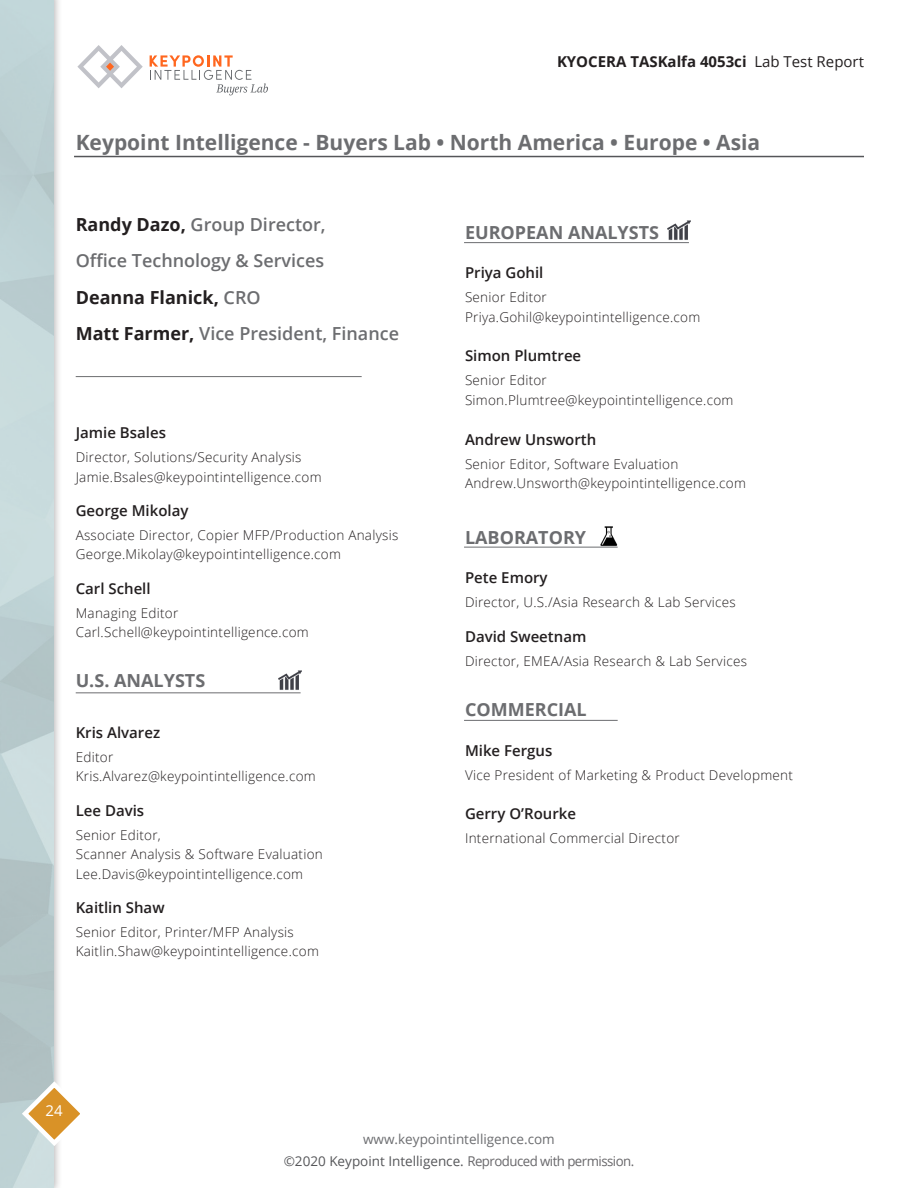
<style>
.page{position:relative;width:918px;height:1188px;background:#fff}
.page>*{position:absolute;margin:0;border:0;box-sizing:border-box;transform-origin:0 0}
.t1{font:700 21px "Open Sans";color:#6c6d70}
.t2{font:600 18px/36.6px "Open Sans";color:#6c6d70}
.t3{font:700 18px "Open Sans";color:#6c6d70}
.t4{font:600 15px "Open Sans";color:#231f20}
.t5{font:700 15px "Open Sans";color:#231f20}
.t6{font:15px "Open Sans";color:#fff}
.t7{font:300 13.5px/19.5px "Open Sans";letter-spacing:.02em;color:#231f20}
.t8{font:13.5px "Open Sans";letter-spacing:-.02em;color:#555659}
.t9{font:13.5px "Open Sans";color:#6c6d70}
.s1{font-weight:400}
.s2{font-weight:700;color:#231f20}
.s3{color:#68676a}
</style>
<div class="page">
<div style="left:0;top:0;width:62px;height:1188px;background:#231f20;opacity:.75"></div>
<img style="left:0;top:0;width:54px;height:1188px">
<svg style="left:77px;top:45px;width:66px;height:43px"></svg>
<svg style="left:150px;top:55px;width:118px;height:40px"></svg>
<svg style="left:19px;top:1078px;width:61px;height:71px"></svg>
<hr style="left:76px;top:376px;width:286px;height:1px;background:#6c6d70">
<hr style="left:74px;top:156px;width:790px;height:1px;background:#555659">
<hr style="left:464px;top:242px;width:225px;height:1px;background:#6c6d70">
<img style="left:667px;top:220px;width:23px;height:20px">
<hr style="left:464px;top:547px;width:154px;height:1px;background:#6c6d70">
<img style="left:591px;top:526px;width:27px;height:21px">
<hr style="left:464px;top:720px;width:154px;height:1px;background:#6c6d70">
<hr style="left:76px;top:692px;width:225px;height:1px;background:#6c6d70">
<img style="left:279px;top:670px;width:23px;height:20px">
<p class="t5" style="left:557px;top:51px;width:309px">KYOCERA TASKalfa 4053ci <span class="s1">Lab Test Report</span></p>
<h1 class="t1" style="left:76px;top:127px;width:686px">Keypoint Intelligence - Buyers Lab • North America • Europe • Asia</h1>
<h2 class="t2" style="left:76px;top:205px;width:325px"><span class="s2">Randy Dazo,</span> Group Director,<br>Office Technology &amp; Services<br><span class="s2">Deanna Flanick,</span> CRO<br><span class="s2">Matt Farmer,</span> Vice President, Finance</h2>
<p class="t4" style="left:76px;top:422px;width:92px">Jamie Bsales</p>
<p class="t7" style="left:76px;top:447px;width:247px">Director, Solutions/Security Analysis<br>Jamie.Bsales@keypointintelligence.com</p>
<p class="t4" style="left:76px;top:500px;width:114px">George Mikolay</p>
<p class="t7" style="left:76px;top:525px;width:324px">Associate Director, Copier MFP/Production Analysis<br>George.Mikolay@keypointintelligence.com</p>
<p class="t4" style="left:76px;top:578px;width:76px">Carl Schell</p>
<p class="t7" style="left:76px;top:603px;width:235px">Managing Editor<br>Carl.Schell@keypointintelligence.com</p>
<h2 class="t3" style="left:76px;top:668px;width:131px">U.S. ANALYSTS</h2>
<p class="t4" style="left:76px;top:722px;width:86px">Kris Alvarez</p>
<p class="t7" style="left:76px;top:747px;width:242px">Editor<br>Kris.Alvarez@keypointintelligence.com</p>
<p class="t4" style="left:76px;top:800px;width:70px">Lee Davis</p>
<p class="t7" style="left:76px;top:825px;width:249px">Senior Editor,<br>Scanner Analysis &amp; Software Evaluation<br>Lee.Davis@keypointintelligence.com</p>
<p class="t4" style="left:76px;top:897px;width:90px">Kaitlin Shaw</p>
<p class="t7" style="left:76px;top:922px;width:245px">Senior Editor, Printer/MFP Analysis<br>Kaitlin.Shaw@keypointintelligence.com</p>
<h2 class="t3" style="left:465px;top:219px;width:196px">EUROPEAN ANALYSTS</h2>
<p class="t4" style="left:465px;top:263px;width:80px">Priya Gohil</p>
<p class="t7" style="left:465px;top:287px;width:237px">Senior Editor<br>Priya.Gohil@keypointintelligence.com</p>
<p class="t4" style="left:465px;top:346px;width:118px">Simon Plumtree</p>
<p class="t7" style="left:465px;top:370px;width:270px">Senior Editor<br>Simon.Plumtree@keypointintelligence.com</p>
<p class="t4" style="left:465px;top:429px;width:133px">Andrew Unsworth</p>
<p class="t7" style="left:465px;top:454px;width:283px">Senior Editor, Software Evaluation<br>Andrew.Unsworth@keypointintelligence.com</p>
<h2 class="t3" style="left:465px;top:525px;width:123px">LABORATORY</h2>
<p class="t4" style="left:465px;top:568px;width:84px">Pete Emory</p>
<p class="t7" style="left:465px;top:592px;width:272px">Director, U.S./Asia Research &amp; Lab Services</p>
<p class="t4" style="left:465px;top:626px;width:123px">David Sweetnam</p>
<p class="t7" style="left:465px;top:651px;width:284px">Director, EMEA/Asia Research &amp; Lab Services</p>
<h2 class="t3" style="left:465px;top:697px;width:123px">COMMERCIAL</h2>
<p class="t4" style="left:465px;top:740px;width:89px">Mike Fergus</p>
<p class="t7" style="left:465px;top:765px;width:330px">Vice President of Marketing &amp; Product Development</p>
<p class="t4" style="left:465px;top:803px;width:113px">Gerry O’Rourke</p>
<p class="t7" style="left:465px;top:828px;width:216px">International Commercial Director</p>
<p class="t6" style="left:45px;top:1100px;width:19px">24</p>
<p class="t9" style="left:363px;top:1130px;width:193px">www.keypointintelligence.com</p>
<p class="t8" style="left:284px;top:1151px;width:352px">©2020 Keypoint Intelligence. <span class="s3">Reproduced with permission.</span></p>
</div>
